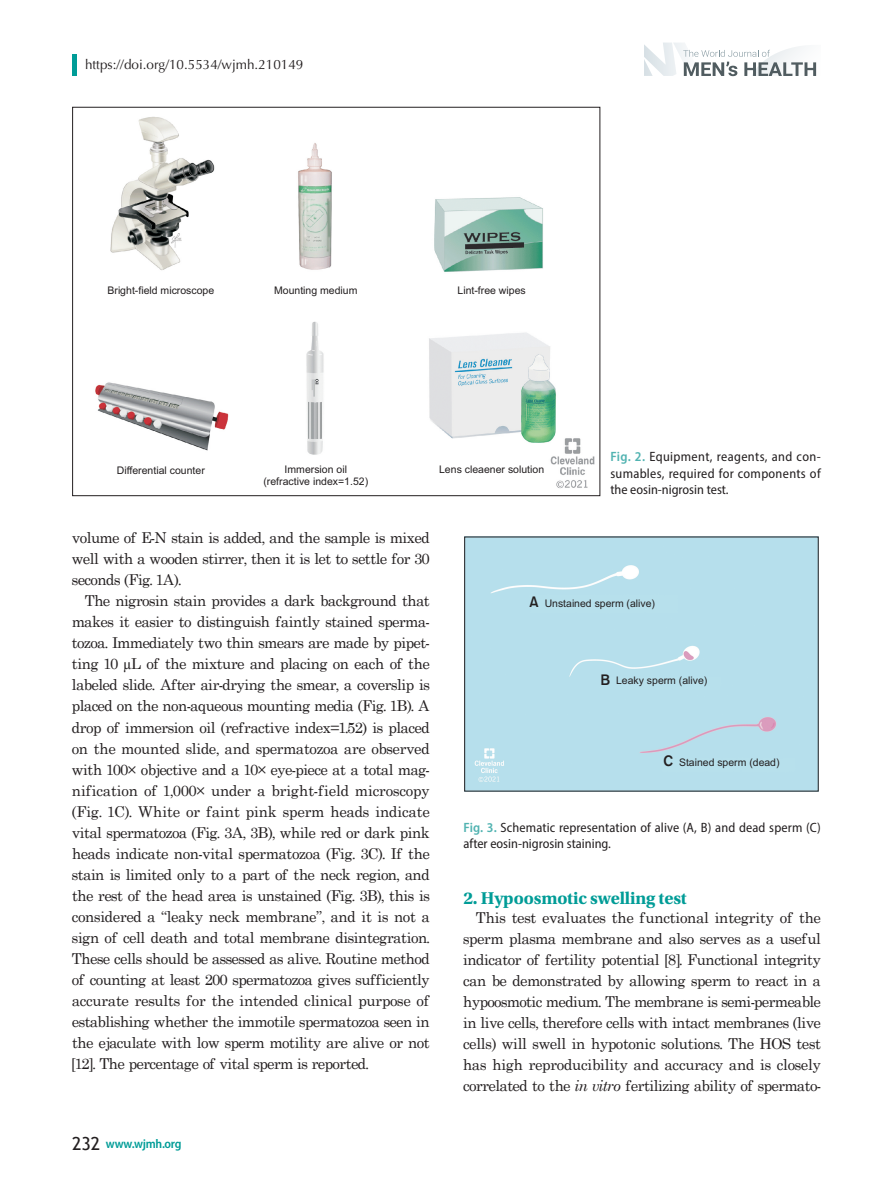
<style>
.page{position:relative;width:893px;height:1191px;background:#fff}
.page>*{position:absolute;margin:0;border:0;box-sizing:border-box;transform-origin:0 0}
.t1{font:700 18px "Utopia Std";letter-spacing:-.01em;color:#009c97}
.t2{font:15px/21px "Century Schoolbook";letter-spacing:-.035em;color:#231f20;text-align:justify}
.t3{font:semi-condensed 13.5px/16.5px "Myriad Pro";letter-spacing:.01em;color:#231f20;text-align:justify}
.t4{font:13.5px "Optima LT Std";color:#231f20}
.t5{font:600 semi-condensed 12.75px "Myriad Pro";letter-spacing:-.025em;color:#009c97}
.t6{font:10.5px/11.7px "Arial";color:#231f20;text-align:center}
.s1{font-weight:600;color:#51b3b1}
.s2{font-family:"Trebuchet MS";font-weight:400;font-stretch:normal;font-size:18px;color:#231f20}
.s3{font-family:"Gothic 725 BT Bold A";font-size:15px}
.s4{font-style:italic}
</style>
<div class="page">
<div style="left:72px;top:54px;width:5px;height:21px;background:#009c97"></div>
<svg style="left:644px;top:43px;width:173px;height:33px"></svg>
<img style="left:95px;top:117px;width:500px;height:372px">
<div style="left:466px;top:539px;width:350px;height:250px;background:#b6dfec"></div>
<p class="t4" style="left:85px;top:57px;width:220px">https://doi.org/10.5534/wjmh.210149</p>
<p class="t6" style="left:107px;top:285px;width:108px">Bright-field microscope</p>
<p class="t6" style="left:274px;top:285px;width:85px">Mounting medium</p>
<p class="t6" style="left:458px;top:285px;width:70px">Lint-free wipes</p>
<p class="t6" style="left:117px;top:465px;width:89px">Differential counter</p>
<p class="t6" style="left:263px;top:465px;width:106px">Immersion oil (refractive index=1.52)</p>
<p class="t6" style="left:439px;top:465px;width:107px">Lens cleaener solution</p>
<p class="t3" style="left:610px;top:448px;width:212px"><span class="s1">Fig. 2.</span> Equipment, reagents, and con&shy;sumables, required for components of the eosin-nigrosin test.</p>
<p class="t2" style="left:72px;top:526px;width:360px">volume of E-N stain is added, and the sample is mixed well with a wooden stirrer, then it is let to settle for 30 seconds (Fig. 1A).</p>
<p class="t2" style="left:71px;top:589px;width:361px;text-indent:14px">The nigrosin stain provides a dark background that makes it easier to distinguish faintly stained sperma&shy;tozoa. Immediately two thin smears are made by pipet&shy;ting 10 µL of the mixture and placing on each of the labeled slide. After air-drying the smear, a coverslip is placed on the non-aqueous mounting media (Fig. 1B). A drop of immersion oil (refractive index=1.52) is placed on the mounted slide, and spermatozoa are observed with 100× objective and a 10× eye-piece at a total mag&shy;nification of 1,000× under a bright-field microscopy (Fig. 1C). White or faint pink sperm heads indicate vital spermatozoa (Fig. 3A, 3B), while red or dark pink heads indicate non-vital spermatozoa (Fig. 3C). If the stain is limited only to a part of the neck region, and the rest of the head area is unstained (Fig. 3B), this is considered a “leaky neck membrane”, and it is not a sign of cell death and total membrane disintegration.<br>These cells should be assessed as alive. Routine method of counting at least 200 spermatozoa gives sufficiently accurate results for the intended clinical purpose of establishing whether the immotile spermatozoa seen in the ejaculate with low sperm motility are alive or not [12]. The percentage of vital sperm is reported.</p>
<p class="t5" style="left:72px;top:1135px;width:111px"><span class="s2">232</span> www.wjmh.org</p>
<p class="t6" style="left:529px;top:599px;width:127px"><span class="s3">A</span> Unstained sperm (alive)</p>
<p class="t6" style="left:600px;top:676px;width:108px"><span class="s3">B</span> Leaky sperm (alive)</p>
<p class="t6" style="left:663px;top:757px;width:118px"><span class="s3">C</span> Stained sperm (dead)</p>
<p class="t3" style="left:463px;top:819px;width:359px"><span class="s1">Fig. 3.</span> Schematic representation of alive (A, B) and dead sperm (C) after eosin-nigrosin staining.</p>
<p class="t1" style="left:463px;top:887px;width:225px">2. Hypoosmotic swelling test</p>
<p class="t2" style="left:463px;top:905px;width:360px;text-indent:13px">This test evaluates the functional integrity of the sperm plasma membrane and also serves as a useful indicator of fertility potential [8]. Functional integrity can be demonstrated by allowing sperm to react in a hypoosmotic medium. The membrane is semi-permeable in live cells, therefore cells with intact membranes (live cells) will swell in hypotonic solutions. The HOS test has high reproducibility and accuracy and is closely correlated to the <span class="s4">in vitro</span> fertilizing ability of spermato-</p>
</div>
